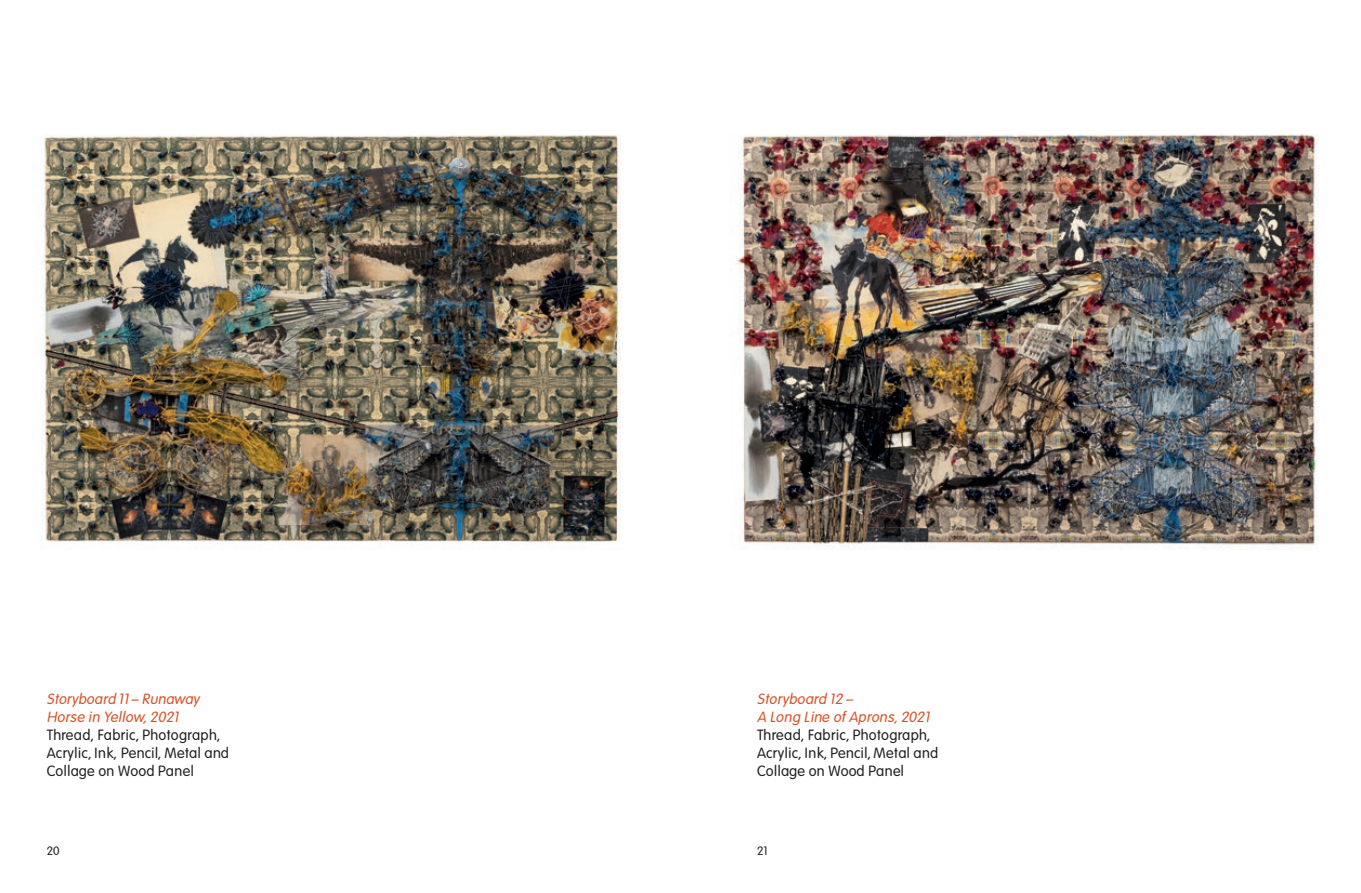
<style>
.page{position:relative;width:1361px;height:893px;background:#fff}
.page>*{position:absolute;margin:0;border:0;box-sizing:border-box;transform-origin:0 0}
.t1{font:300 14.7px/18px "VAG Rounded Std";letter-spacing:.025em;color:#231f20}
.t2{font:italic 300 14.7px/18px "VAG Rounded Std";color:#d85128}
.t3{font:300 12px "VAG Rounded Std";color:#231f20}
</style>
<div class="page">
<img style="left:41px;top:134px;width:1278px;height:416px">
<p class="t2" style="left:47px;top:691px;width:157px">Storyboard 11– Runaway<br>Horse in Yellow,2021</p>
<p class="t1" style="left:47px;top:727px;width:184px">Thread, Fabric, Photograph,<br>Acrylic, Ink, Pencil, Metal and<br>Collage on Wood Panel</p>
<p class="t2" style="left:757px;top:691px;width:177px">Storyboard 12 –<br>A Long Line of Aprons,2021</p>
<p class="t1" style="left:757px;top:727px;width:183px">Thread, Fabric, Photograph,<br>Acrylic, Ink, Pencil, Metal and<br>Collage on Wood Panel</p>
<p class="t3" style="left:47px;top:844px;width:14px">20</p>
<p class="t3" style="left:757px;top:844px;width:12px">21</p>
</div>
